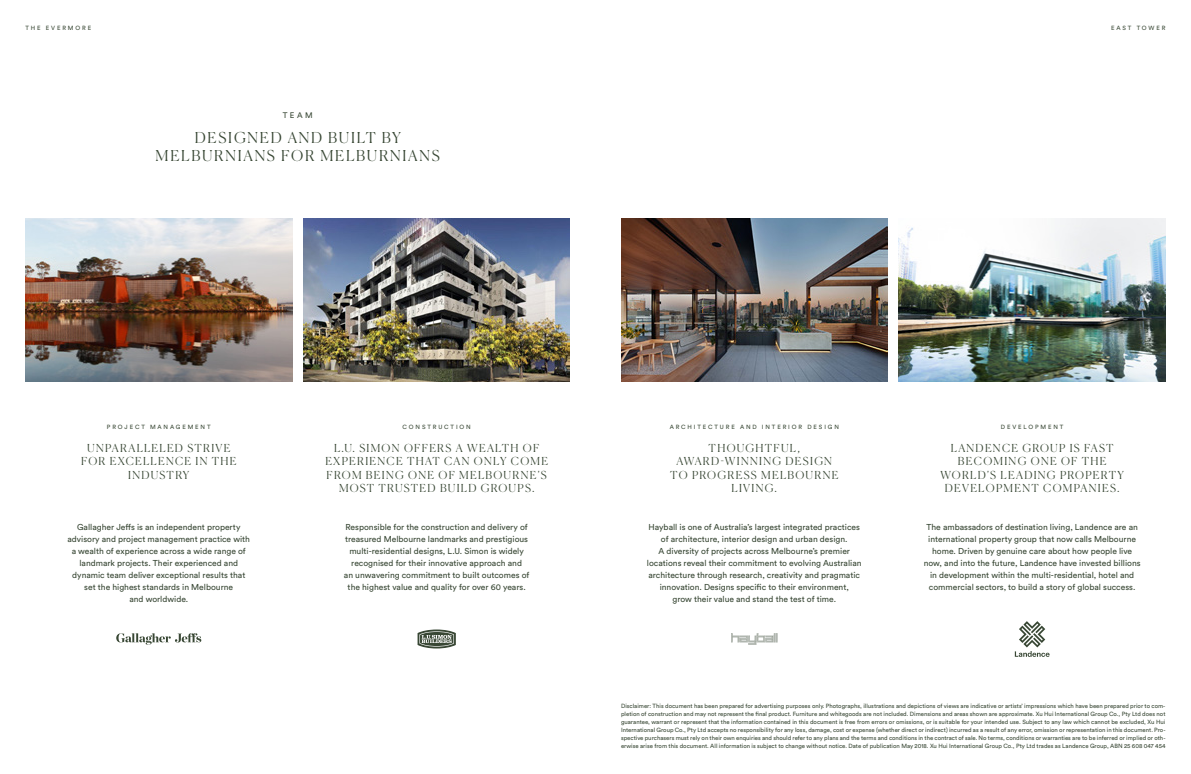
<style>
.page{position:relative;width:1191px;height:774px;background:#fff}
.page>*{position:absolute;margin:0;border:0;box-sizing:border-box;transform-origin:0 0}
.t1{font:300 15px/18px "Canela";letter-spacing:.12em;color:#384734;text-align:center}
.t2{font:300 11px/13.2px "Canela";letter-spacing:.12em;color:#384734;text-align:center}
.t3{font:8.5px/12px "Circular Std";color:#384734;text-align:center}
.t4{font:8px "Circular Std";color:#384734}
.t5{font:6px/8px "Circular Std";letter-spacing:.31em;color:#384734;text-align:justify}
</style>
<div class="page">
<svg style="left:731px;top:633px;width:46px;height:12px"></svg>
<svg style="left:1014px;top:621px;width:35px;height:36px"></svg>
<svg style="left:417px;top:629px;width:39px;height:19px"></svg>
<img style="left:303px;top:218px;width:267px;height:163px">
<img style="left:899px;top:218px;width:266px;height:163px">
<img style="left:621px;top:218px;width:266px;height:163px">
<img style="left:26px;top:218px;width:266px;height:163px">
<svg style="left:116px;top:633px;width:85px;height:12px"></svg>
<p class="t5" style="left:26px;top:24px;width:67px">THE EVERMORE</p>
<p class="t5" style="left:1111px;top:24px;width:56px">EAST TOWER</p>
<h3 class="t4" style="left:283px;top:110px;width:31px">TEAM</h3>
<h1 class="t1" style="left:156px;top:128px;width:286px">DESIGNED AND BUILT BY<br>MELBURNIANS FOR MELBURNIANS</h1>
<p class="t5" style="left:107px;top:423px;width:105px">PROJECT MANAGEMENT</p>
<h2 class="t2" style="left:81px;top:441px;width:157px">UNPARALLELED STRIVE<br>FOR EXCELLENCE IN THE<br>INDUSTRY</h2>
<p class="t3" style="left:67px;top:521px;width:184px">Gallagher Jeffs is an independent property advisory and project management practice with a wealth of experience across a wide range of landmark projects. Their experienced and dynamic team deliver exceptional results that set the highest standards in Melbourne<br>and worldwide.</p>
<p class="t5" style="left:402px;top:423px;width:70px">CONSTRUCTION</p>
<p class="t5" style="left:669px;top:423px;width:171px">ARCHITECTURE AND INTERIOR DESIGN</p>
<p class="t5" style="left:1001px;top:423px;width:64px">DEVELOPMENT</p>
<h2 class="t2" style="left:325px;top:441px;width:224px">L.U. SIMON OFFERS A WEALTH OF<br>EXPERIENCE THAT CAN ONLY COME<br>FROM BEING ONE OF MELBOURNE’S<br>MOST TRUSTED BUILD GROUPS.</h2>
<h2 class="t2" style="left:670px;top:441px;width:170px">THOUGHTFUL,<br>AWARD-WINNING DESIGN<br>TO PROGRESS MELBOURNE<br>LIVING.</h2>
<p class="t3" style="left:344px;top:521px;width:187px">Responsible for the construction and delivery of treasured Melbourne landmarks and prestigious multi-residential designs, L.U. Simon is widely recognised for their innovative approach and<br>an unwavering commitment to built outcomes of the highest value and quality for over 60 years.</p>
<p class="t3" style="left:647px;top:521px;width:216px">Hayball is one of Australia’s largest integrated practices of architecture, interior design and urban design.<br>A diversity of projects across Melbourne’s premier locations reveal their commitment to evolving Australian architecture through research, creativity and pragmatic innovation. Designs specific to their environment,<br>grow their value and stand the test of time.</p>
<h2 class="t2" style="left:940px;top:441px;width:185px">LANDENCE GROUP IS FAST<br>BECOMING ONE OF THE<br>WORLD’S LEADING PROPERTY<br>DEVELOPMENT COMPANIES.</h2>
<p class="t3" style="left:923px;top:521px;width:218px">The ambassadors of destination living, Landence are an international property group that now calls Melbourne home. Driven by genuine care about how people live now, and into the future, Landence have invested billions in development within the multi-residential, hotel and commercial sectors, to build a story of global success.</p>
<p class="t5" style="left:621px;top:702px;width:546px">Disclaimer: This document has been prepared for advertising purposes only. Photographs, illustrations and depictions of views are indicative or artists’ impressions which have been prepared prior to com&shy;pletion of construction and may not represent the final product. Furniture and whitegoods are not included. Dimensions and areas shown are approximate. Xu Hui International Group Co., Pty Ltd does not guarantee, warrant or represent that the information contained in this document is free from errors or omissions, or is suitable for your intended use. Subject to any law which cannot be excluded, Xu Hui International Group Co., Pty Ltd accepts no responsibility for any loss, damage, cost or expense (whether direct or indirect) incurred as a result of any error, omission or representation in this document. Pro&shy;spective purchasers must rely on their own enquiries and should refer to any plans and the terms and conditions in the contract of sale. No terms, conditions or warranties are to be inferred or implied or oth&shy;erwise arise from this document. All information is subject to change without notice. Date of publication May 2018. Xu Hui International Group Co., Pty Ltd trades as Landence Group, ABN 25 608 047 454</p>
</div>
